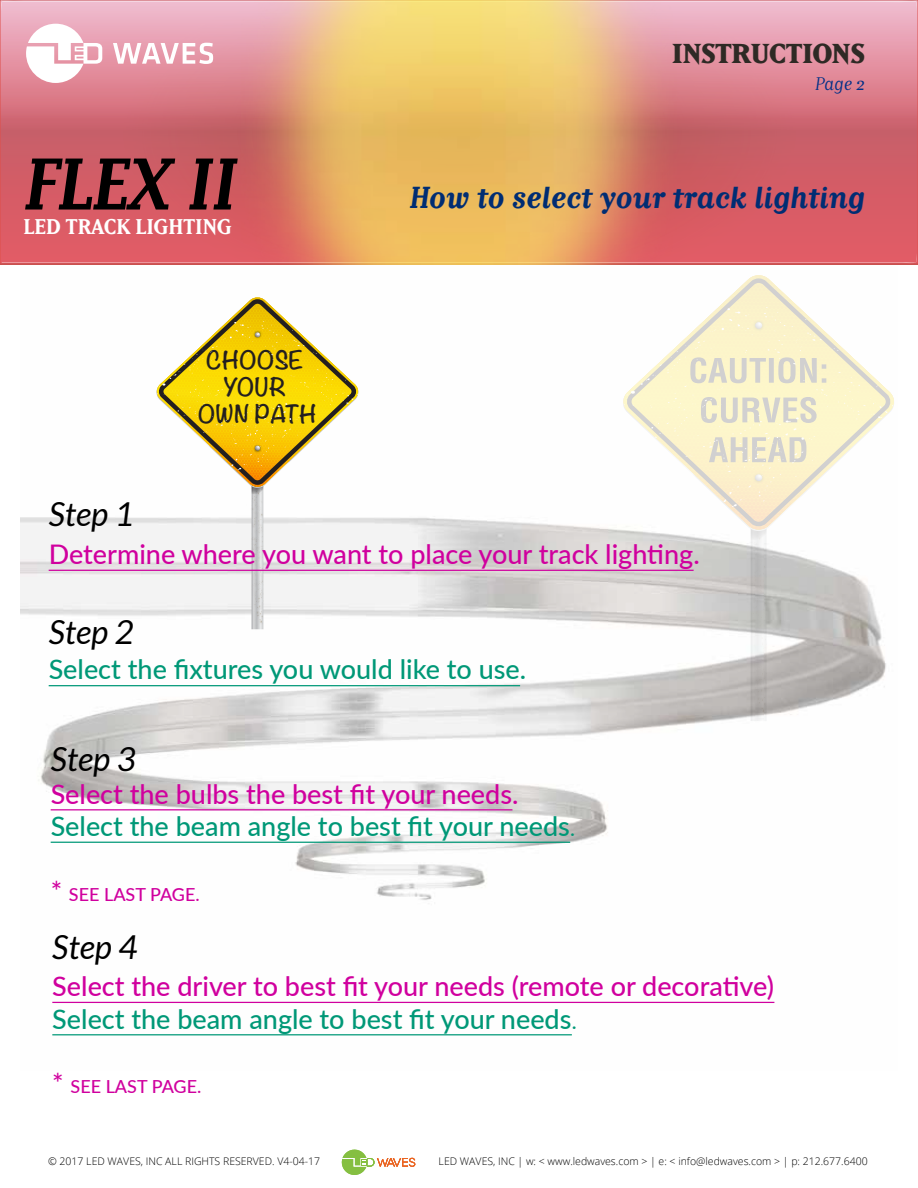
<style>
.page{position:relative;width:918px;height:1188px;background:#fff}
.page>*{position:absolute;margin:0;border:0;box-sizing:border-box;transform-origin:0 0}
.t1{font:italic 700 72px "Matrix IIOT";color:#000}
.t2{font:italic 33px "Lato";color:#000}
.t3{font:italic 700 30px "Matrix IIOT";color:#002d73}
.t4{font:500 27px/32.4px "Lato";color:#d0009e}
.t5{font:500 27px/32.4px "Lato";color:#009877}
.t6{font:800 27px "Matrix IIOT";color:#2e2a25}
.t7{font:700 22.35px/26.8px "Noteworthy";color:#231f20;text-align:center}
.t8{font:700 21px "Matrix IIOT";color:#fff}
.t9{font:500 18px "Lato";color:#d0009e}
.t10{font:italic 18px "Matrix IIOT";color:#002f87}
.t11{font:300 10.5px "Open Sans";color:#000}
.s1{color:#d0009e}
.s2{font-size:21px}
.s3{font-size:27px}
.s4{color:#009877}
.s5{font-size:21px;color:#009877}
</style>
<div class="page">
<svg style="left:0;top:0;width:918px;height:264px;background:#d9737f"></svg>
<img style="left:242px;top:0;width:434px;height:264px">
<svg style="left:342px;top:1150px;width:73px;height:25px"></svg>
<img style="left:21px;top:275px;width:873px;height:761px">
<hr style="left:49px;top:685px;width:471px;height:1px;background:#009877">
<hr style="left:52px;top:1002px;width:722px;height:1px;background:#d0009e">
<hr style="left:52px;top:1034px;width:520px;height:1px;background:#009877">
<hr style="left:51px;top:809px;width:461px;height:1px;background:#d0009e">
<hr style="left:51px;top:842px;width:519px;height:1px;background:#009877">
<svg style="left:113px;top:43px;width:100px;height:21px"></svg>
<svg style="left:26px;top:24px;width:76px;height:59px"></svg>
<img style="left:238px;top:623px;width:34px;height:9px">
<svg style="left:154px;top:296px;width:207px;height:327px"></svg>
<hr style="left:49px;top:570px;width:645px;height:1px;background:#d0009e">
<p class="t6" style="left:672px;top:37px;width:194px">INSTRUCTIONS</p>
<h1 class="t1" style="left:24px;top:140px;width:214px">FLEX II</h1>
<p class="t8" style="left:24px;top:213px;width:210px">LED TRACK LIGHTING</p>
<p class="t2" style="left:49px;top:496px;width:87px">Step 1</p>
<p class="t7" style="left:198px;top:346px;width:120px">CHOOSE<br>YOUR<br>OWN PATH</p>
<p class="t10" style="left:815px;top:73px;width:52px">Page 2</p>
<p class="t3" style="left:410px;top:179px;width:457px">How to select your track lighting</p>
<p class="t4" style="left:49px;top:537px;width:653px">Determine where you want to place your track lighting.</p>
<p class="t2" style="left:49px;top:614px;width:87px">Step 2</p>
<p class="t5" style="left:49px;top:652px;width:479px">Select the fixtures you would like to use.</p>
<p class="t2" style="left:51px;top:741px;width:87px">Step 3</p>
<p class="t5" style="left:51px;top:776px;width:526px"><span class="s1">Select the bulbs the best fit your needs.<br></span>Select the beam angle to best fit your needs<span class="s2">.</span></p>
<p class="t9" style="left:51px;top:881px;width:151px"><span class="s3">*</span> SEE LAST PAGE.</p>
<p class="t2" style="left:52px;top:929px;width:87px">Step 4</p>
<p class="t4" style="left:52px;top:969px;width:723px">Select the driver to best fit your needs (remote or decorative)<br><span class="s4">Select the beam angle to best fit your needs</span><span class="s5">.</span></p>
<p class="t9" style="left:52px;top:1074px;width:151px"><span class="s3">*</span> SEE LAST PAGE.</p>
<p class="t11" style="left:48px;top:1154px;width:274px">© 2017 LED WAVES, INC ALL RIGHTS RESERVED. V4-04-17</p>
<p class="t11" style="left:439px;top:1154px;width:431px">LED WAVES, INC | w: &lt; www.ledwaves.com &gt; | e: &lt; info@ledwaves.com &gt; | p: 212.677.6400</p>
</div>
